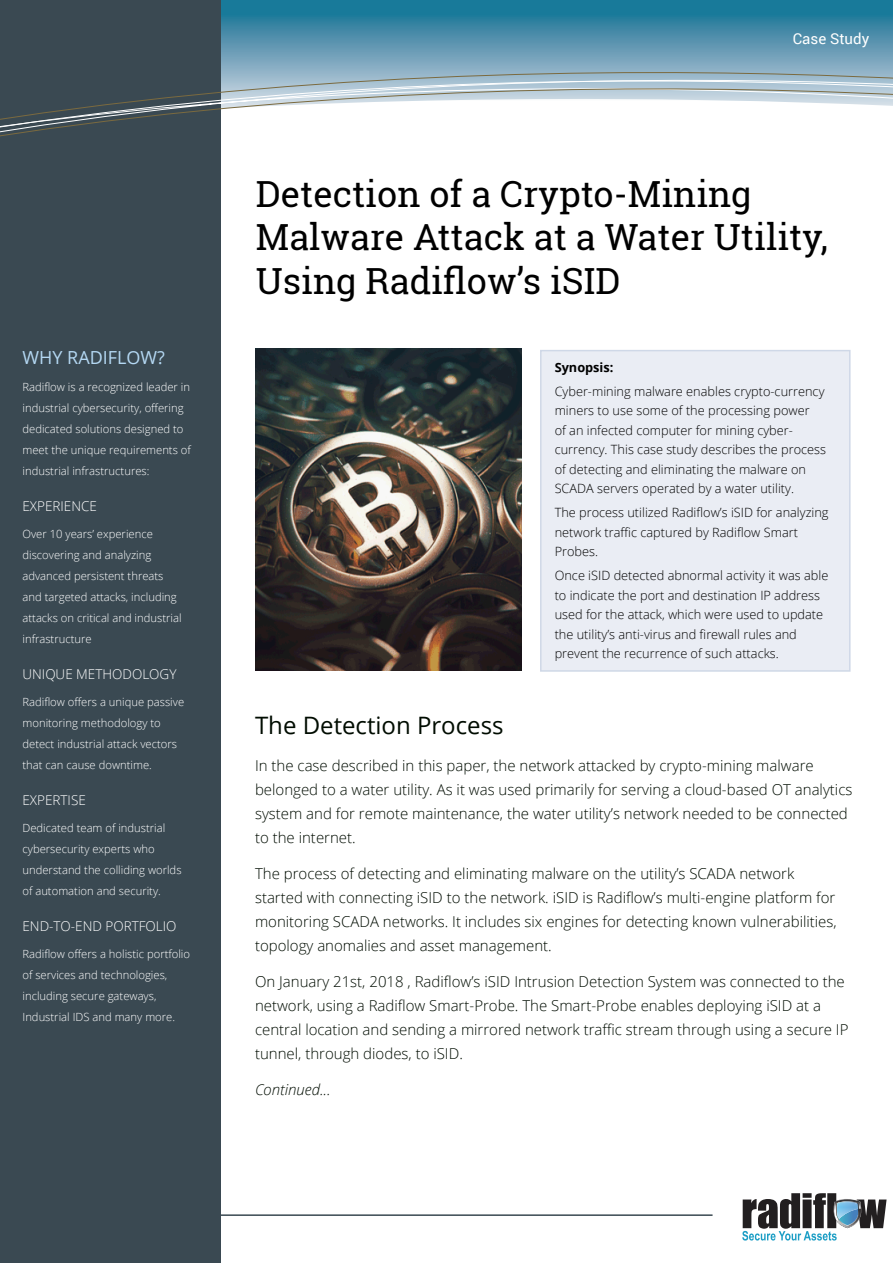
<style>
.page{position:relative;width:893px;height:1263px;background:#fff}
.page>*{position:absolute;margin:0;border:0;box-sizing:border-box;transform-origin:0 0}
.t1{font:36px/43.2px "Roboto Slab";color:#000}
.t2{font:24px "Open Sans";color:#000c00}
.t3{font:18px "Open Sans";color:#b4d8f3}
.t4{font:300 15px/24px "Open Sans";color:#000c00}
.t5{font:italic 300 15px "Open Sans";color:#000c00}
.t6{font:15px "Roboto";color:#fff}
.t7{font:300 13.5px "Open Sans";color:#fff}
.t8{font:300 12.75px/19.5px "Open Sans";color:#000}
.t9{font:700 12.75px "Open Sans";color:#000}
.t10{font:300 11.25px/21px "Open Sans";color:#fff}
</style>
<div class="page">
<div style="left:220px;top:0;width:673px;height:17px;background:#187a9a"></div>
<div style="left:0;top:0;width:220px;height:1263px;background:#3a4952"></div>
<svg style="left:220px;top:17px;width:673px;height:8px;background:#2c7f9e"></svg>
<svg style="left:220px;top:25px;width:673px;height:8px;background:#3f86a4"></svg>
<svg style="left:0;top:33px;width:893px;height:111px"></svg>
<div style="left:540px;top:350px;width:310px;height:322px;background:#eaedf4;border:2px solid #cfd8e7"></div>
<svg style="left:742px;top:1193px;width:145px;height:47px"></svg>
<hr style="left:0;top:1214px;width:712px;height:2px;background:#3a4952">
<img style="left:256px;top:349px;width:266px;height:322px">
<p class="t3" style="left:22px;top:345px;width:144px">WHY RADIFLOW?</p>
<p class="t10" style="left:22px;top:376px;width:170px">Radiflow is a recognized leader in industrial cybersecurity, offering dedicated solutions designed to meet the unique requirements of industrial infrastructures:</p>
<p class="t7" style="left:22px;top:497px;width:76px">EXPERIENCE</p>
<p class="t10" style="left:22px;top:523px;width:161px">Over 10 years’ experience discovering and analyzing advanced persistent threats and targeted attacks, including attacks on critical and industrial infrastructure</p>
<p class="t7" style="left:22px;top:665px;width:155px">UNIQUE METHODOLOGY</p>
<p class="t10" style="left:22px;top:691px;width:163px">Radiflow offers a unique passive monitoring methodology to detect industrial attack vectors that can cause downtime.</p>
<p class="t7" style="left:22px;top:791px;width:65px">EXPERTISE</p>
<p class="t10" style="left:22px;top:817px;width:161px">Dedicated team of industrial cybersecurity experts who understand the colliding worlds of automation and security.</p>
<p class="t7" style="left:22px;top:917px;width:156px">END-TO-END PORTFOLIO</p>
<p class="t10" style="left:22px;top:943px;width:169px">Radiflow offers a holistic portfolio of services and technologies, including secure gateways,<br>Industrial IDS and many more.</p>
<p class="t6" style="left:793px;top:28px;width:78px">Case Study</p>
<h1 class="t1" style="left:256px;top:172px;width:574px">Detection of a Crypto-Mining<br>Malware Attack at a Water Utility,<br>Using Radiflow’s iSID</h1>
<p class="t9" style="left:555px;top:358px;width:60px">Synopsis:</p>
<p class="t8" style="left:555px;top:381px;width:273px">Cyber-mining malware enables crypto-currency miners to use some of the processing power<br>of an infected computer for mining cyber&shy;currency. This case study describes the process of detecting and eliminating the malware on SCADA servers operated by a water utility.</p>
<p class="t8" style="left:555px;top:502px;width:275px">The process utilized Radiflow’s iSID for analyzing network traffic captured by Radiflow Smart<br>Probes.</p>
<p class="t8" style="left:555px;top:565px;width:275px">Once iSID detected abnormal activity it was able to indicate the port and destination IP address used for the attack, which were used to update the utility’s anti-virus and firewall rules and prevent the recurrence of such attacks.</p>
<h2 class="t2" style="left:255px;top:709px;width:250px">The Detection Process</h2>
<p class="t4" style="left:255px;top:753px;width:599px">In the case described in this paper, the network attacked by crypto-mining malware belonged to a water utility. As it was used primarily for serving a cloud-based OT analytics system and for remote maintenance, the water utility’s network needed to be connected to the internet.</p>
<p class="t4" style="left:255px;top:861px;width:583px">The process of detecting and eliminating malware on the utility’s SCADA network started with connecting iSID to the network. iSID is Radiflow’s multi-engine platform for monitoring SCADA networks. It includes six engines for detecting known vulnerabilities, topology anomalies and asset management.</p>
<p class="t4" style="left:255px;top:969px;width:595px">On January 21st, 2018 , Radiflow’s iSID Intrusion Detection System was connected to the network, using a Radiflow Smart-Probe. The Smart-Probe enables deploying iSID at a central location and sending a mirrored network traffic stream through using a secure IP tunnel, through diodes, to iSID.</p>
<p class="t5" style="left:255px;top:1079px;width:77px">Continued...</p>
</div>
